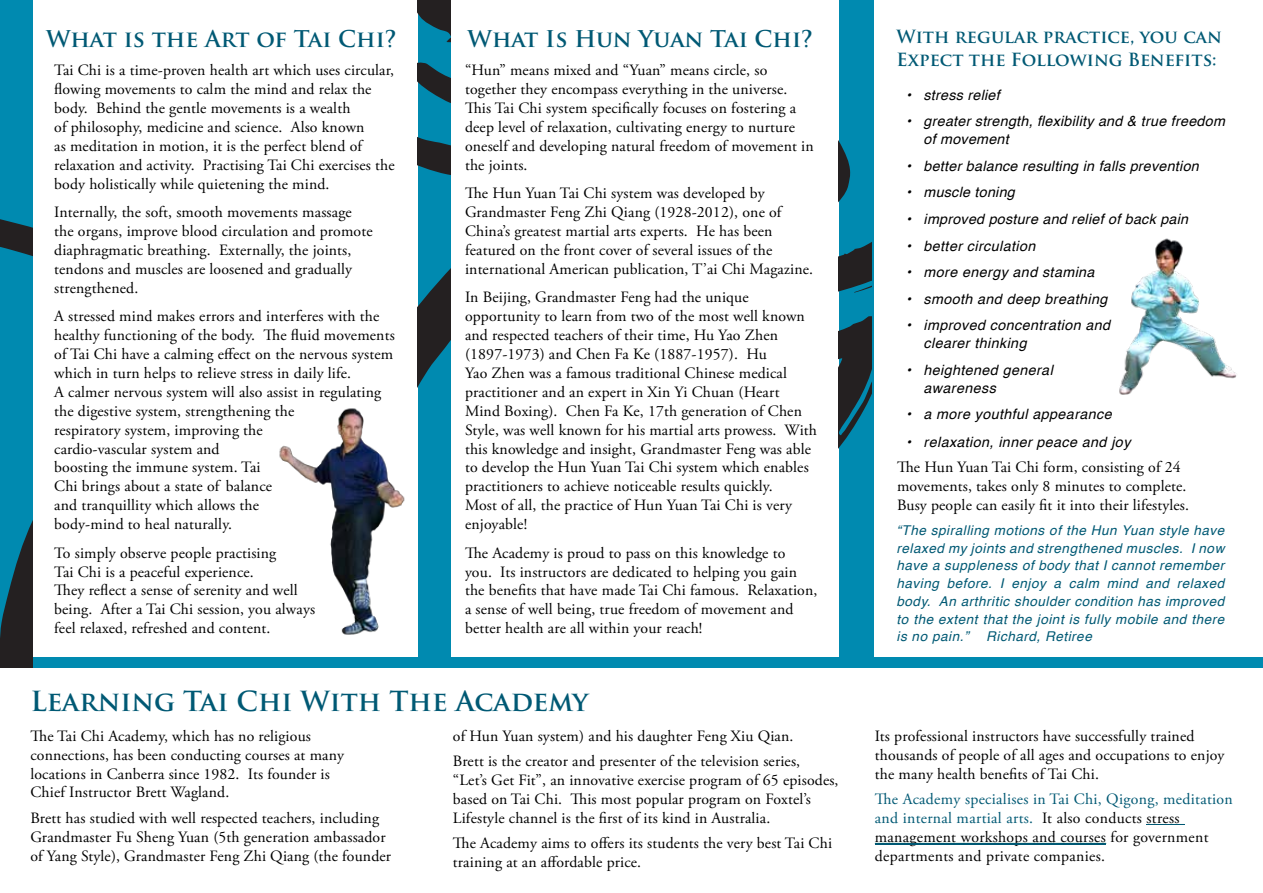
<style>
.page{position:relative;width:1263px;height:893px;background:#fff}
.page>*{position:absolute;margin:0;border:0;box-sizing:border-box;transform-origin:0 0}
.t1{font:700 27px "Trajan Pro";color:#005974}
.t2{font:700 22.5px "Trajan Pro";color:#005974}
.t3{font:700 17.7px/22.5px "Trajan Pro";color:#005974}
.t4{font:15.75px/18.9px "Adobe Garamond Pro";letter-spacing:.01em;color:#000}
.t5{font:italic 14.25px/18px "Helvetica";letter-spacing:.03em;color:#000}
.t6{font:italic 13.5px/17.9px "Helvetica";letter-spacing:.04em;color:#005974;text-align:justify}
.s1{color:#005974}
</style>
<div class="page">
<img style="left:1119px;top:238px;width:118px;height:157px">
<img style="left:279px;top:408px;width:126px;height:227px">
<div style="left:0;top:657px;width:1263px;height:11px;background:#008ab0"></div>
<div style="left:0;top:0;width:33px;height:668px;background:#008ab0"></div>
<svg style="left:0;top:219px;width:33px;height:449px"></svg>
<div style="left:418px;top:0;width:33px;height:668px;background:#008ab0"></div>
<svg style="left:418px;top:0;width:33px;height:386px"></svg>
<div style="left:839px;top:0;width:34px;height:668px;background:#008ab0"></div>
<svg style="left:839px;top:141px;width:32px;height:307px"></svg>
<hr style="left:875px;top:843px;width:231px;height:1px;background:#005974">
<hr style="left:1146px;top:824px;width:38px;height:1px;background:#005974">
<h2 class="t2" style="left:46px;top:25px;width:352px">What is the Art of Tai Chi?</h2>
<p class="t4" style="left:54px;top:61px;width:342px">Tai Chi is a time-proven health art which uses circular, flowing movements to calm the mind and relax the body. Behind the gentle movements is a wealth<br>of philosophy, medicine and science. Also known<br>as meditation in motion, it is the perfect blend of relaxation and activity. Practising Tai Chi exercises the body holistically while quietening the mind.</p>
<p class="t4" style="left:54px;top:203px;width:320px">Internally, the soft, smooth movements massage the organs, improve blood circulation and promote diaphragmatic breathing. Externally, the joints, tendons and muscles are loosened and gradually strengthened.</p>
<p class="t4" style="left:54px;top:307px;width:342px">A stressed mind makes errors and interferes with the healthy functioning of the body. The fluid movements of Tai Chi have a calming effect on the nervous system which in turn helps to relieve stress in daily life.<br>A calmer nervous system will also assist in regulating the digestive system, strengthening the<br>respiratory system, improving the<br>cardio-vascular system and<br>boosting the immune system. Tai<br>Chi brings about a state of balance<br>and tranquillity which allows the<br>body-mind to heal naturally.</p>
<p class="t4" style="left:54px;top:544px;width:262px">To simply observe people practising<br>Tai Chi is a peaceful experience.<br>They reflect a sense of serenity and well being. After a Tai Chi session, you always feel relaxed, refreshed and content.</p>
<h2 class="t2" style="left:468px;top:24px;width:347px">What Is Hun Yuan Tai Chi?</h2>
<p class="t4" style="left:465px;top:61px;width:350px">“Hun” means mixed and “Yuan” means circle, so together they encompass everything in the universe.<br>This Tai Chi system specifically focuses on fostering a deep level of relaxation, cultivating energy to nurture oneself and developing natural freedom of movement in the joints.</p>
<p class="t4" style="left:465px;top:184px;width:350px">The Hun Yuan Tai Chi system was developed by Grandmaster Feng Zhi Qiang (1928-2012), one of China’s greatest martial arts experts. He has been featured on the front cover of several issues of the international American publication, T’ai Chi Magazine.</p>
<p class="t4" style="left:465px;top:288px;width:354px">In Beijing, Grandmaster Feng had the unique opportunity to learn from two of the most well known and respected teachers of their time, Hu Yao Zhen (1897-1973) and Chen Fa Ke (1887-1957). Hu<br>Yao Zhen was a famous traditional Chinese medical practitioner and an expert in Xin Yi Chuan (Heart Mind Boxing). Chen Fa Ke, 17th generation of Chen Style, was well known for his martial arts prowess. With this knowledge and insight, Grandmaster Feng was able to develop the Hun Yuan Tai Chi system which enables practitioners to achieve noticeable results quickly.<br>Most of all, the practice of Hun Yuan Tai Chi is very enjoyable!</p>
<p class="t4" style="left:465px;top:544px;width:354px">The Academy is proud to pass on this knowledge to<br>you. Its instructors are dedicated to helping you gain the benefits that have made Tai Chi famous. Relaxation, a sense of well being, true freedom of movement and better health are all within your reach!</p>
<h1 class="t1" style="left:30px;top:685px;width:559px">Learning Tai Chi With The Academy</h1>
<p class="t4" style="left:30px;top:727px;width:315px">The Tai Chi Academy, which has no religious connections, has been conducting courses at many locations in Canberra since 1982. Its founder is Chief Instructor Brett Wagland.</p>
<p class="t4" style="left:30px;top:809px;width:362px">Brett has studied with well respected teachers, including<br>Grandmaster Fu Sheng Yuan (5th generation ambassador of Yang Style), Grandmaster Feng Zhi Qiang (the founder</p>
<p class="t4" style="left:453px;top:723px;width:349px;line-height:25.5px">of Hun Yuan system) and his daughter Feng Xiu Qian.<br>Brett is the creator and presenter of the television series,</p>
<p class="t4" style="left:453px;top:771px;width:387px">“Let’s Get Fit”, an innovative exercise program of 65 episodes, based on Tai Chi. This most popular program on Foxtel’s<br>Lifestyle channel is the first of its kind in Australia.</p>
<p class="t4" style="left:453px;top:834px;width:381px">The Academy aims to offers its students the very best Tai Chi training at an affordable price.</p>
<p class="t3" style="left:896px;top:26px;width:327px">With regular practice, you can<br>Expect the Following Benefits:</p>
<p class="t5" style="left:906px;top:86px;width:95px">• stress relief</p>
<p class="t5" style="left:923px;top:113px;width:303px;text-indent:-17px">• greater strength, flexibility and &amp; true freedom of movement</p>
<p class="t5" style="left:906px;top:157px;width:294px">• better balance resulting in falls prevention</p>
<p class="t5" style="left:906px;top:184px;width:110px">• muscle toning</p>
<p class="t5" style="left:906px;top:210px;width:283px">• improved posture and relief of back pain</p>
<p class="t5" style="left:906px;top:237px;width:130px">• better circulation</p>
<p class="t5" style="left:906px;top:264px;width:189px">• more energy and stamina</p>
<p class="t5" style="left:906px;top:290px;width:202px">• smooth and deep breathing</p>
<p class="t5" style="left:923px;top:317px;width:188px;text-indent:-17px">• improved concentration and clearer thinking</p>
<p class="t5" style="left:923px;top:361px;width:131px;text-indent:-17px">• heightened general awareness</p>
<p class="t5" style="left:906px;top:406px;width:207px">• a more youthful appearance</p>
<p class="t5" style="left:906px;top:433px;width:225px">• relaxation, inner peace and joy</p>
<p class="t4" style="left:897px;top:458px;width:294px">The Hun Yuan Tai Chi form, consisting of 24 movements, takes only 8 minutes to complete.<br>Busy people can easily fit it into their lifestyles.</p>
<p class="t6" style="left:896px;top:521px;width:329px">“The spiralling motions of the Hun Yuan style have relaxed my joints and strengthened muscles. I now have a suppleness of body that I cannot remember having before. I enjoy a calm mind and relaxed body. An arthritic shoulder condition has improved to the extent that the joint is fully mobile and there is no pain.”</p>
<p class="t6" style="left:986px;top:628px;width:107px">Richard, Retiree</p>
<p class="t4" style="left:875px;top:727px;width:351px">Its professional instructors have successfully trained thousands of people of all ages and occupations to enjoy the many health benefits of Tai Chi.</p>
<p class="t4" style="left:875px;top:790px;width:359px"><span class="s1">The Academy specialises in Tai Chi, Qigong, meditation and internal martial arts.</span> It also conducts stress management workshops and courses for government departments and private companies.</p>
</div>
